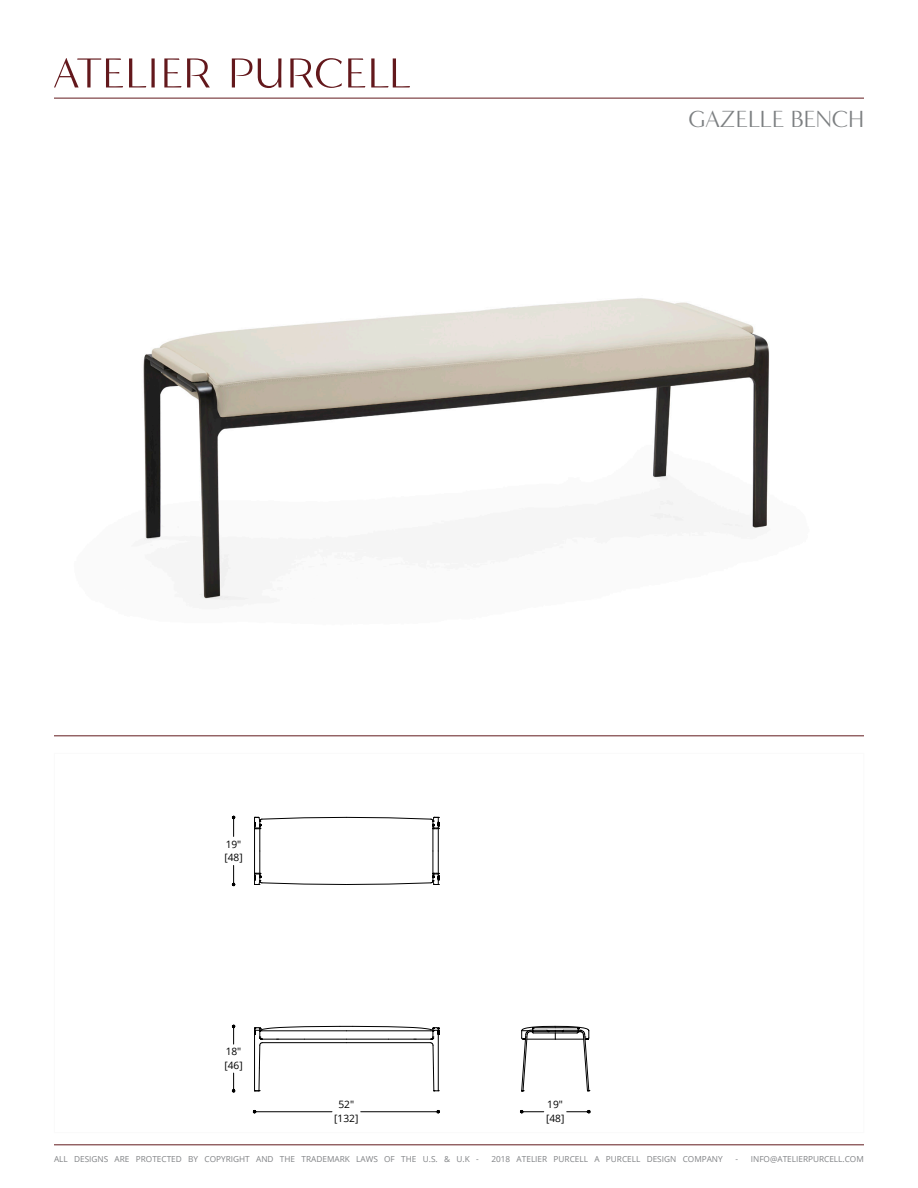
<style>
.page{position:relative;width:918px;height:1188px;background:#fff}
.page>*{position:absolute;margin:0;border:0;box-sizing:border-box;transform-origin:0 0}
.t1{font:24px "Minerva Modern";color:#7c7f81}
.t2{font:10.2px/13.6px "Open Sans";color:#000}
.t3{font:8.25px "Open Sans";color:#808285}
</style>
<div class="page">
<hr style="left:54px;top:98px;width:810px;height:1px;background:#631b1e">
<svg style="left:54px;top:58px;width:69px;height:29px"></svg>
<svg style="left:129px;top:58px;width:26px;height:29px"></svg>
<svg style="left:232px;top:58px;width:49px;height:30px"></svg>
<svg style="left:348px;top:58px;width:17px;height:29px"></svg>
<svg style="left:371px;top:58px;width:39px;height:29px"></svg>
<svg style="left:290px;top:58px;width:52px;height:30px"></svg>
<svg style="left:164px;top:58px;width:46px;height:29px"></svg>
<hr style="left:54px;top:1145px;width:810px;height:1px;background:#631b1e">
<hr style="left:54px;top:736px;width:810px;height:1px;background:#631b1e">
<svg style="left:254px;top:1026px;width:185px;height:66px"></svg>
<svg style="left:254px;top:817px;width:185px;height:68px"></svg>
<svg style="left:521px;top:1026px;width:69px;height:66px"></svg>
<svg style="left:232px;top:816px;width:3px;height:20px"></svg>
<svg style="left:232px;top:865px;width:3px;height:21px"></svg>
<svg style="left:232px;top:1073px;width:3px;height:20px"></svg>
<svg style="left:232px;top:1025px;width:3px;height:19px"></svg>
<hr style="left:257px;top:1111px;width:75px;height:1px;background:#000">
<hr style="left:361px;top:1111px;width:75px;height:1px;background:#000">
<svg style="left:253px;top:1110px;width:4px;height:4px"></svg>
<svg style="left:436px;top:1110px;width:4px;height:4px"></svg>
<svg style="left:520px;top:1110px;width:24px;height:4px"></svg>
<svg style="left:567px;top:1110px;width:24px;height:4px"></svg>
<img style="left:143px;top:298px;width:626px;height:303px">
<h1 class="t1" style="left:688px;top:105px;width:177px">GAZELLE BENCH</h1>
<p class="t2" style="left:224px;top:837px;width:20px">19" [48]</p>
<p class="t2" style="left:224px;top:1045px;width:20px">18" [46]</p>
<p class="t2" style="left:334px;top:1098px;width:26px;text-align:center">52" [132]</p>
<p class="t2" style="left:546px;top:1098px;width:20px">19" [48]</p>
<p class="t3" style="left:54px;top:1153px;width:426px">ALL DESIGNS ARE PROTECTED BY COPYRIGHT AND THE TRADEMARK LAWS OF THE U.S. &amp; U.K -</p>
<p class="t3" style="left:491px;top:1153px;width:233px">2018 ATELIER PURCELL A PURCELL DESIGN COMPANY</p>
<p class="t3" style="left:736px;top:1153px;width:130px">- INFO@ATELIERPURCELL.COM</p>
</div>
